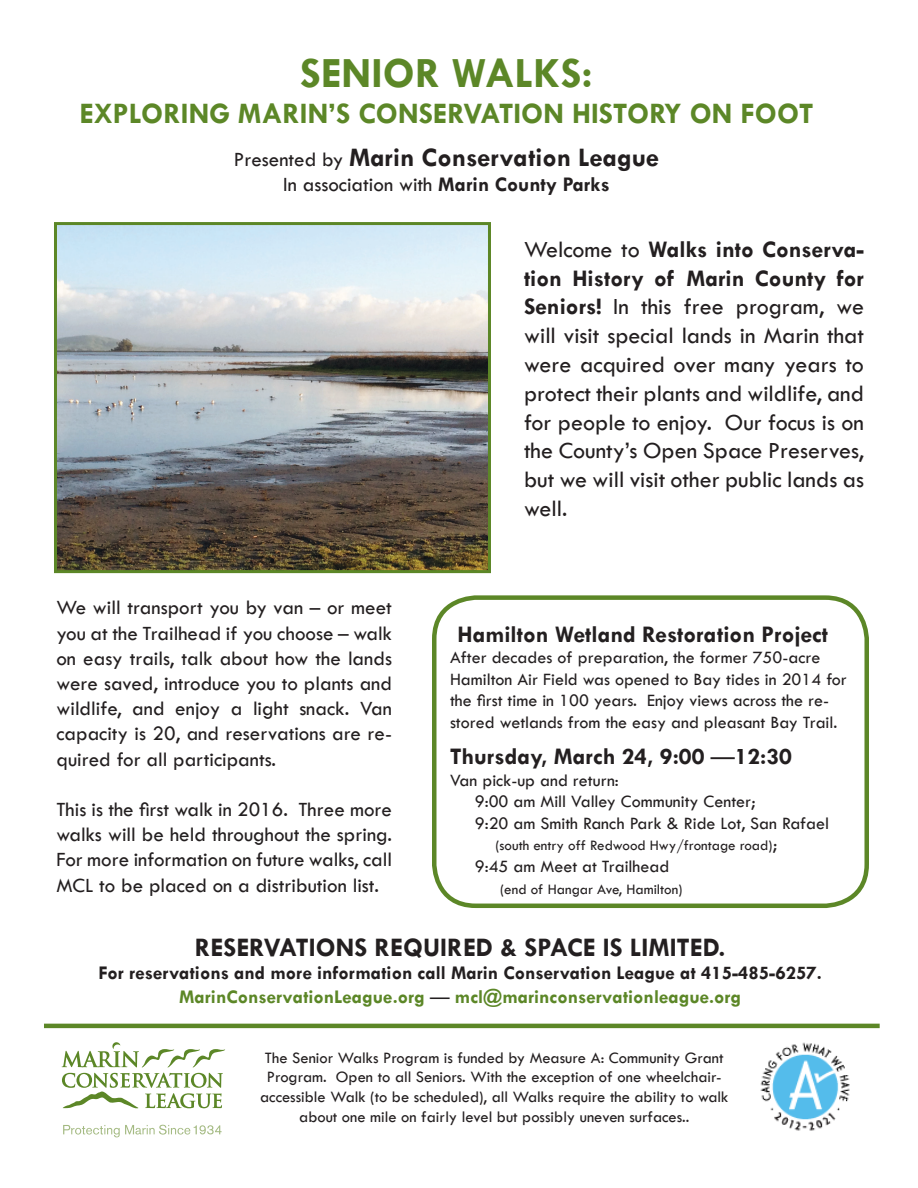
<style>
.page{position:relative;width:918px;height:1188px;background:#fff}
.page>*{position:absolute;margin:0;border:0;box-sizing:border-box;transform-origin:0 0}
.t1{font:700 43.5px "Tw Cen";color:#5c8727}
.t2{font:700 30px "Tw Cen";color:#5c8727}
.t3{font:700 27px "Tw Cen";color:#231f20}
.t4{font:24px/28.8px "Tw Cen";color:#231f20;text-align:justify}
.t5{font:700 24px "Tw Cen";color:#231f20}
.t6{font:21px/25.2px "Tw Cen";color:#231f20;text-align:justify}
.t7{font:700 19.5px "Tw Cen";color:#231f20}
.t8{font:700 19.5px "Tw Cen";color:#5c8727}
.t9{font:18px/21.6px "Tw Cen";color:#231f20}
.t10{font:16.5px/19.8px "Tw Cen";color:#231f20;text-align:center}
.t11{font:15px "Tw Cen";color:#231f20}
.s1{font-weight:400;font-size:21px}
.s2{font-weight:700}
.s3{font-weight:400}
.s4{font-size:18px}
.s5{font-weight:400;color:#231f20}
</style>
<div class="page">
<div style="left:432px;top:595px;width:437px;height:313px;border:4px solid #5c8727;border-radius:42px"></div>
<img style="left:58px;top:226px;width:429px;height:343px">
<div style="left:54px;top:222px;width:437px;height:351px;border:3px solid #5c8727"></div>
<hr style="left:44px;top:1024px;width:836px;height:4px;background:#5c8727">
<svg style="left:62px;top:1042px;width:163px;height:66px"></svg>
<svg style="left:63px;top:1125px;width:159px;height:12px"></svg>
<img style="left:760px;top:1042px;width:90px;height:89px">
<p class="t1" style="left:300px;top:47px;width:294px">SENIOR WALKS:</p>
<p class="t2" style="left:79px;top:95px;width:736px">EXPLORING MARIN’S CONSERVATION HISTORY ON FOOT</p>
<p class="t3" style="left:234px;top:141px;width:427px"><span class="s1">Presented by</span> Marin Conservation League</p>
<p class="t6" style="left:283px;top:172px;width:328px">In association with <span class="s2">Marin County Parks</span></p>
<p class="t6" style="left:56px;top:595px;width:337px">We will transport you by van – or meet you at the Trailhead if you choose – walk on easy trails, talk about how the lands were saved, introduce you to plants and wildlife, and enjoy a light snack. Van capacity is 20, and reservations are re&shy;quired for all participants.</p>
<p class="t6" style="left:56px;top:797px;width:337px">This is the first walk in 2016. Three more walks will be held throughout the spring.<br>For more information on future walks, call MCL to be placed on a distribution list.</p>
<p class="t4" style="left:524px;top:235px;width:341px">Welcome to <span class="s2">Walks into Conserva&shy;tion History of Marin County for Seniors!</span> In this free program, we will visit special lands in Marin that were acquired over many years to protect their plants and wildlife, and for people to enjoy. Our focus is on the County’s Open Space Preserves, but we will visit other public lands as well.</p>
<p class="t5" style="left:458px;top:620px;width:372px">Hamilton Wetland Restoration Project</p>
<p class="t9" style="left:450px;top:647px;width:398px">After decades of preparation, the former 750-acre Hamilton Air Field was opened to Bay tides in 2014 for the first time in 100 years. Enjoy views across the re&shy;stored wetlands from the easy and pleasant Bay Trail.</p>
<p class="t5" style="left:450px;top:742px;width:343px">Thursday, March 24, 9:00 <span class="s3">—</span>12:30</p>
<p class="t9" style="left:450px;top:769px;width:170px">Van pick-up and return:</p>
<p class="t9" style="left:475px;top:791px;width:282px">9:00 am Mill Valley Community Center;</p>
<p class="t9" style="left:475px;top:812px;width:356px">9:20 am Smith Ranch Park &amp; Ride Lot, San Rafael</p>
<p class="t11" style="left:496px;top:837px;width:283px">(south entry off Redwood Hwy/frontage road)<span class="s4">;</span></p>
<p class="t9" style="left:475px;top:856px;width:196px">9:45 am Meet at Trailhead</p>
<p class="t11" style="left:500px;top:880px;width:184px">(end of Hangar Ave, Hamilton)</p>
<p class="t3" style="left:195px;top:931px;width:532px">RESERVATIONS REQUIRED &amp; SPACE IS LIMITED.</p>
<p class="t7" style="left:99px;top:962px;width:725px">For reservations and more information call Marin Conservation League at 415-485-6257.</p>
<p class="t8" style="left:179px;top:985px;width:564px">MarinConservationLeague.org <span class="s5">—</span> mcl@marinconservationleague.org</p>
<p class="t10" style="left:260px;top:1047px;width:470px">The Senior Walks Program is funded by Measure A: Community Grant Program. Open to all Seniors. With the exception of one wheelchair&shy;accessible Walk (to be scheduled), all Walks require the ability to walk about one mile on fairly level but possibly uneven surfaces..</p>
</div>
